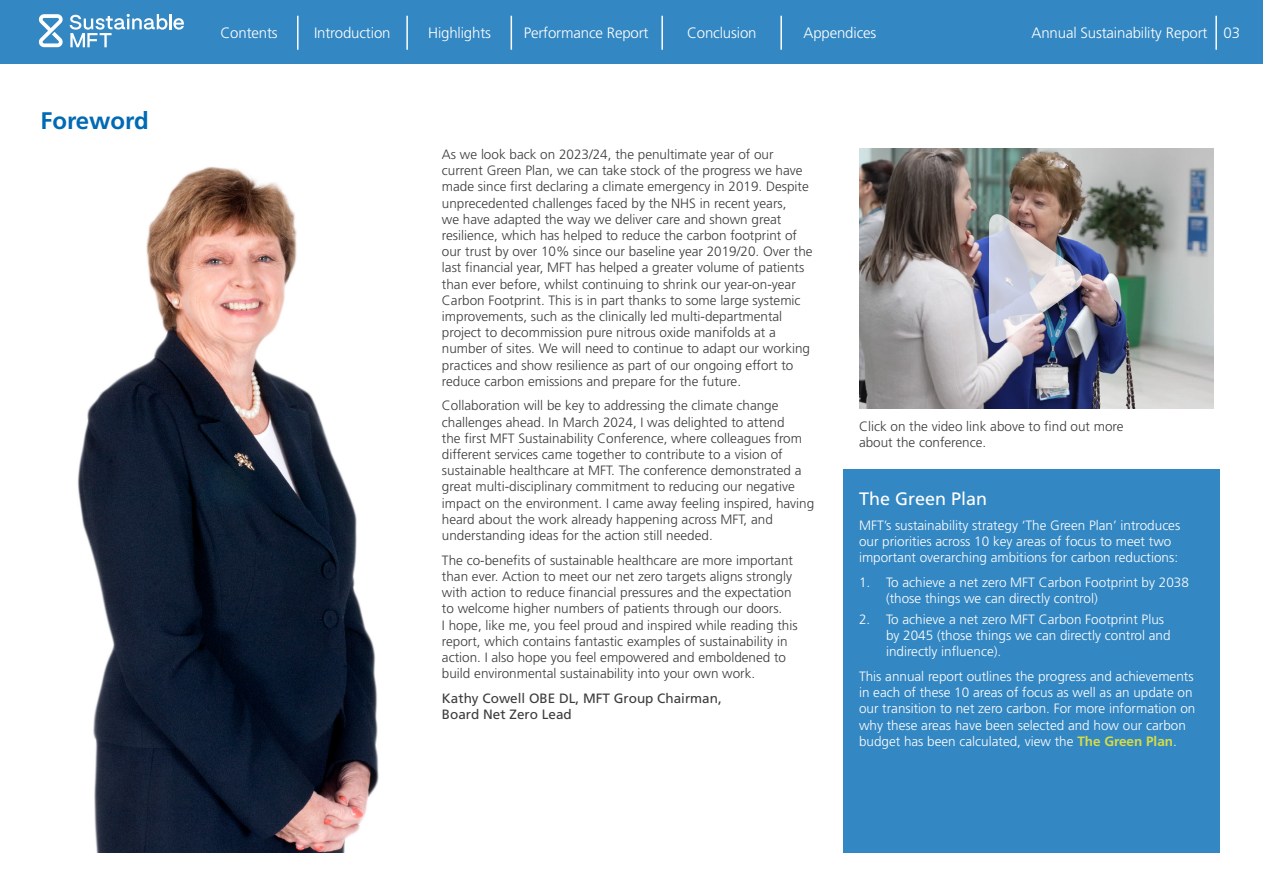
<style>
.page{position:relative;width:1263px;height:893px;background:#fff}
.page>*{position:absolute;margin:0;border:0;box-sizing:border-box;transform-origin:0 0}
.t1{font:700 24px "Frutiger LT Std";color:#006ab4}
.t2{font:18px "Frutiger LT Std";color:#fff}
.t3{font:300 15px "Frutiger LT Std";letter-spacing:-.01em;color:#fff}
.t4{font:300 13.5px/16.2px "Frutiger LT Std";color:#3c3c3b}
.t5{font:300 13.5px/16.2px "Frutiger LT Std";color:#fff}
.t6{font:13.5px/16.2px "Frutiger LT Std";color:#3c3c3b}
.s1{font-weight:700;color:#d7dc46}
</style>
<div class="page">
<div style="left:0;top:0;width:1263px;height:64px;background:#3387c3"></div>
<div style="left:843px;top:469px;width:377px;height:384px;background:#3387c3"></div>
<img style="left:77px;top:166px;width:302px;height:687px">
<img style="left:859px;top:149px;width:354px;height:260px">
<img style="left:989px;top:211px;width:95px;height:135px">
<hr style="left:1215px;top:16px;width:2px;height:34px;background:#fff">
<hr style="left:406px;top:16px;width:2px;height:34px;background:#fff">
<hr style="left:297px;top:16px;width:1px;height:34px;background:#fff">
<hr style="left:511px;top:16px;width:1px;height:34px;background:#fff">
<hr style="left:661px;top:16px;width:2px;height:34px;background:#fff">
<hr style="left:780px;top:16px;width:2px;height:34px;background:#fff">
<svg style="left:39px;top:14px;width:24px;height:33px"></svg>
<svg style="left:70px;top:14px;width:114px;height:33px"></svg>
<h1 class="t1" style="left:40px;top:106px;width:110px">Foreword</h1>
<p class="t3" style="left:220px;top:25px;width:59px">Contents</p>
<p class="t3" style="left:314px;top:25px;width:78px">Introduction</p>
<p class="t3" style="left:428px;top:25px;width:64px">Highlights</p>
<p class="t3" style="left:524px;top:25px;width:126px">Performance Report</p>
<p class="t3" style="left:687px;top:25px;width:71px">Conclusion</p>
<p class="t3" style="left:803px;top:25px;width:74px">Appendices</p>
<p class="t3" style="left:1031px;top:25px;width:210px">Annual Sustainability Report 03</p>
<p class="t4" style="left:442px;top:146px;width:372px">As we look back on 2023/24, the penultimate year of our current Green Plan, we can take stock of the progress we have made since first declaring a climate emergency in 2019. Despite unprecedented challenges faced by the NHS in recent years,<br>we have adapted the way we deliver care and shown great resilience, which has helped to reduce the carbon footprint of our trust by over 10% since our baseline year 2019/20. Over the last financial year, MFT has helped a greater volume of patients than ever before, whilst continuing to shrink our year-on-year Carbon Footprint. This is in part thanks to some large systemic improvements, such as the clinically led multi-departmental project to decommission pure nitrous oxide manifolds at a number of sites. We will need to continue to adapt our working practices and show resilience as part of our ongoing effort to reduce carbon emissions and prepare for the future.</p>
<p class="t4" style="left:442px;top:398px;width:374px">Collaboration will be key to addressing the climate change challenges ahead. In March 2024, I was delighted to attend<br>the first MFT Sustainability Conference, where colleagues from different services came together to contribute to a vision of sustainable healthcare at MFT. The conference demonstrated a great multi-disciplinary commitment to reducing our negative impact on the environment. I came away feeling inspired, having heard about the work already happening across MFT, and understanding ideas for the action still needed.</p>
<p class="t4" style="left:442px;top:552px;width:357px">The co-benefits of sustainable healthcare are more important than ever. Action to meet our net zero targets aligns strongly with action to reduce financial pressures and the expectation to welcome higher numbers of patients through our doors.<br>I hope, like me, you feel proud and inspired while reading this report, which contains fantastic examples of sustainability in action. I also hope you feel empowered and emboldened to build environmental sustainability into your own work.</p>
<p class="t6" style="left:442px;top:690px;width:281px">Kathy Cowell OBE DL, MFT Group Chairman,<br>Board Net Zero Lead</p>
<p class="t4" style="left:859px;top:419px;width:266px">Click on the video link above to find out more about the conference.</p>
<h2 class="t2" style="left:859px;top:488px;width:130px">The Green Plan</h2>
<p class="t5" style="left:859px;top:517px;width:323px">MFT’s sustainability strategy ‘The Green Plan’ introduces our priorities across 10 key areas of focus to meet two important overarching ambitions for carbon reductions:</p>
<p class="t5" style="left:886px;top:575px;width:304px;text-indent:-27px">1. To achieve a net zero MFT Carbon Footprint by 2038 (those things we can directly control)</p>
<p class="t5" style="left:886px;top:611px;width:286px;text-indent:-27px">2. To achieve a net zero MFT Carbon Footprint Plus by 2045 (those things we can directly control and indirectly influence).</p>
<p class="t5" style="left:859px;top:668px;width:338px">This annual report outlines the progress and achievements in each of these 10 areas of focus as well as an update on our transition to net zero carbon. For more information on why these areas have been selected and how our carbon budget has been calculated, view the <span class="s1">The Green Plan</span>.</p>
</div>
